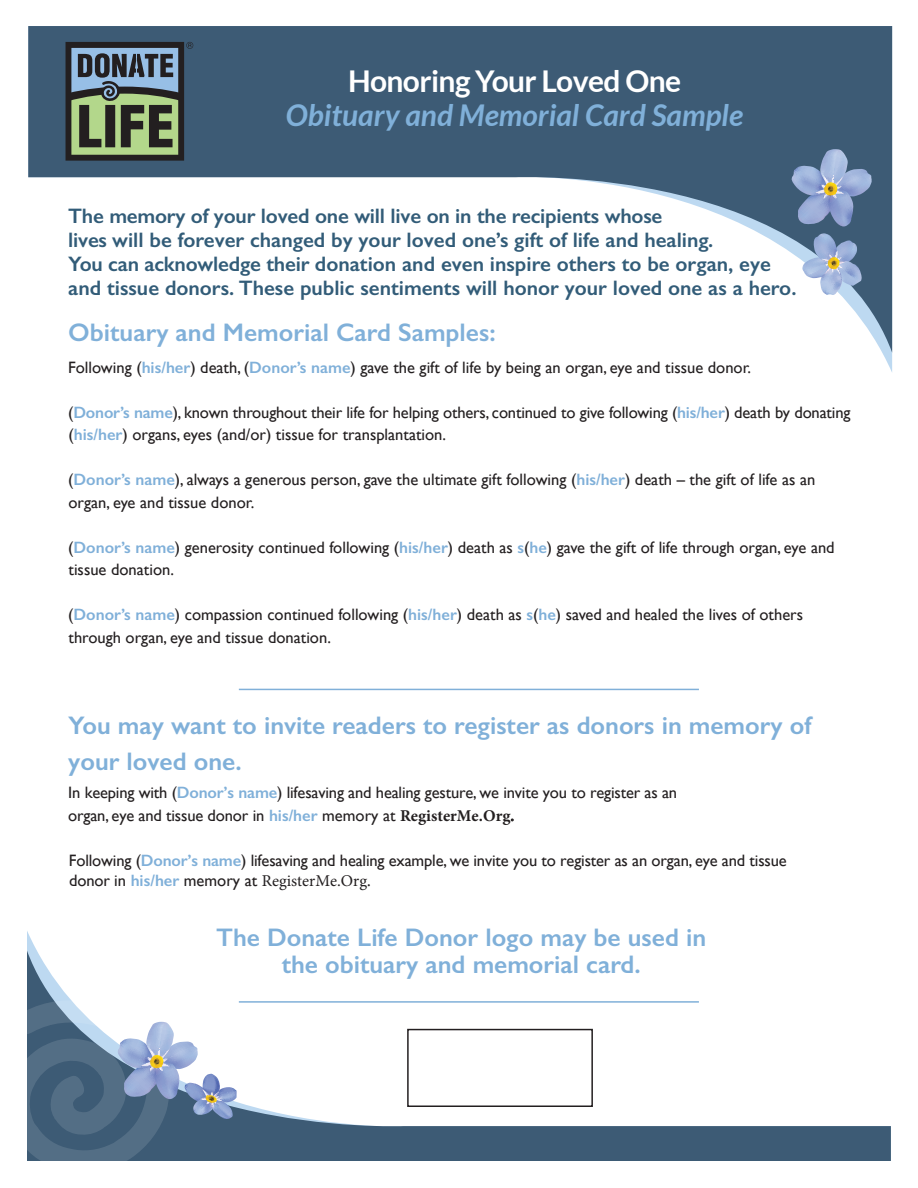
<style>
.page{position:relative;width:918px;height:1188px;background:#fff}
.page>*{position:absolute;margin:0;border:0;box-sizing:border-box;transform-origin:0 0}
.t1{font:italic 700 30px/34.5px "Lato";color:#80b0d9;text-align:center}
.t2{font:600 25.5px/35.8px "Gill Sans";color:#80b0d9}
.t3{font:600 21px/24px "Gill Sans";color:#325c78}
.t4{font:16.5px/22.5px "Gill Sans";color:#231f20}
.s1{font-style:normal;color:#fff}
.s2{font-weight:600;color:#80b0d9}
.s3{font-family:"Minion Pro";font-weight:700}
.s4{font-family:"Minion Pro"}
</style>
<div class="page">
<svg style="left:28px;top:26px;width:864px;height:327px"></svg>
<svg style="left:27px;top:951px;width:864px;height:210px"></svg>
<svg style="left:792px;top:149px;width:80px;height:78px;background:#778dac"></svg>
<svg style="left:802px;top:233px;width:60px;height:62px;background:#9aadc6"></svg>
<svg style="left:27px;top:1000px;width:210px;height:161px"></svg>
<hr style="left:239px;top:689px;width:460px;height:1px;background:#80b0d9">
<hr style="left:239px;top:1001px;width:460px;height:2px;background:#80b0d9">
<svg style="left:66px;top:42px;width:127px;height:119px;background:#607167"></svg>
<div style="left:407px;top:1029px;width:186px;height:78px;border:2px solid #231f20"></div>
<p class="t1" style="left:286px;top:64px;width:459px"><span class="s1">Honoring Your Loved One<br></span>Obituary and Memorial Card Sample</p>
<p class="t3" style="left:68px;top:204px;width:647px">The memory of your loved one will live on in the recipients whose<br>lives will be forever changed by your loved one’s gift of life and healing.</p>
<p class="t3" style="left:68px;top:252px;width:730px">You can acknowledge their donation and even inspire others to be organ, eye and tissue donors. These public sentiments will honor your loved one as a hero.</p>
<p class="t2" style="left:68px;top:315px;width:429px">Obituary and Memorial Card Samples:</p>
<p class="t4" style="left:68px;top:356px;width:684px">Following (<span class="s2">his/her</span>) death, (<span class="s2">Donor’s name</span>) gave the gift of life by being an organ, eye and tissue donor.</p>
<p class="t4" style="left:68px;top:401px;width:784px">(<span class="s2">Donor’s name</span>), known throughout their life for helping others, continued to give following (<span class="s2">his/her</span>) death by donating (<span class="s2">his/her</span>) organs, eyes (and/or) tissue for transplantation.</p>
<p class="t4" style="left:68px;top:468px;width:749px">(<span class="s2">Donor’s name</span>), always a generous person, gave the ultimate gift following (<span class="s2">his/her</span>) death – the gift of life as an organ, eye and tissue donor.</p>
<p class="t4" style="left:68px;top:536px;width:768px">(<span class="s2">Donor’s name</span>) generosity continued following (<span class="s2">his/her</span>) death as <span class="s2">s</span>(<span class="s2">he</span>) gave the gift of life through organ, eye and tissue donation.</p>
<p class="t4" style="left:68px;top:603px;width:736px">(<span class="s2">Donor’s name</span>) compassion continued following (<span class="s2">his/her</span>) death as <span class="s2">s</span>(<span class="s2">he</span>) saved and healed the lives of others through organ, eye and tissue donation.</p>
<p class="t2" style="left:68px;top:708px;width:745px">You may want to invite readers to register as donors in memory of your loved one.</p>
<p class="t4" style="left:68px;top:780px;width:610px;line-height:23.1px">In keeping with (<span class="s2">Donor’s name</span>) lifesaving and healing gesture, we invite you to register as an organ, eye and tissue donor in <span class="s2">his/her</span> memory at <span class="s3">RegisterMe.Org</span>.</p>
<p class="t4" style="left:69px;top:850px;width:719px;line-height:19.8px">Following (<span class="s2">Donor’s name</span>) lifesaving and healing example, we invite you to register as an organ, eye and tissue donor in <span class="s2">his/her</span> memory at <span class="s4">RegisterMe.Org</span>.</p>
<p class="t2" style="left:216px;top:924px;width:492px;line-height:27px;text-align:center">The Donate Life Donor logo may be used in the obituary and memorial card.</p>
</div>
